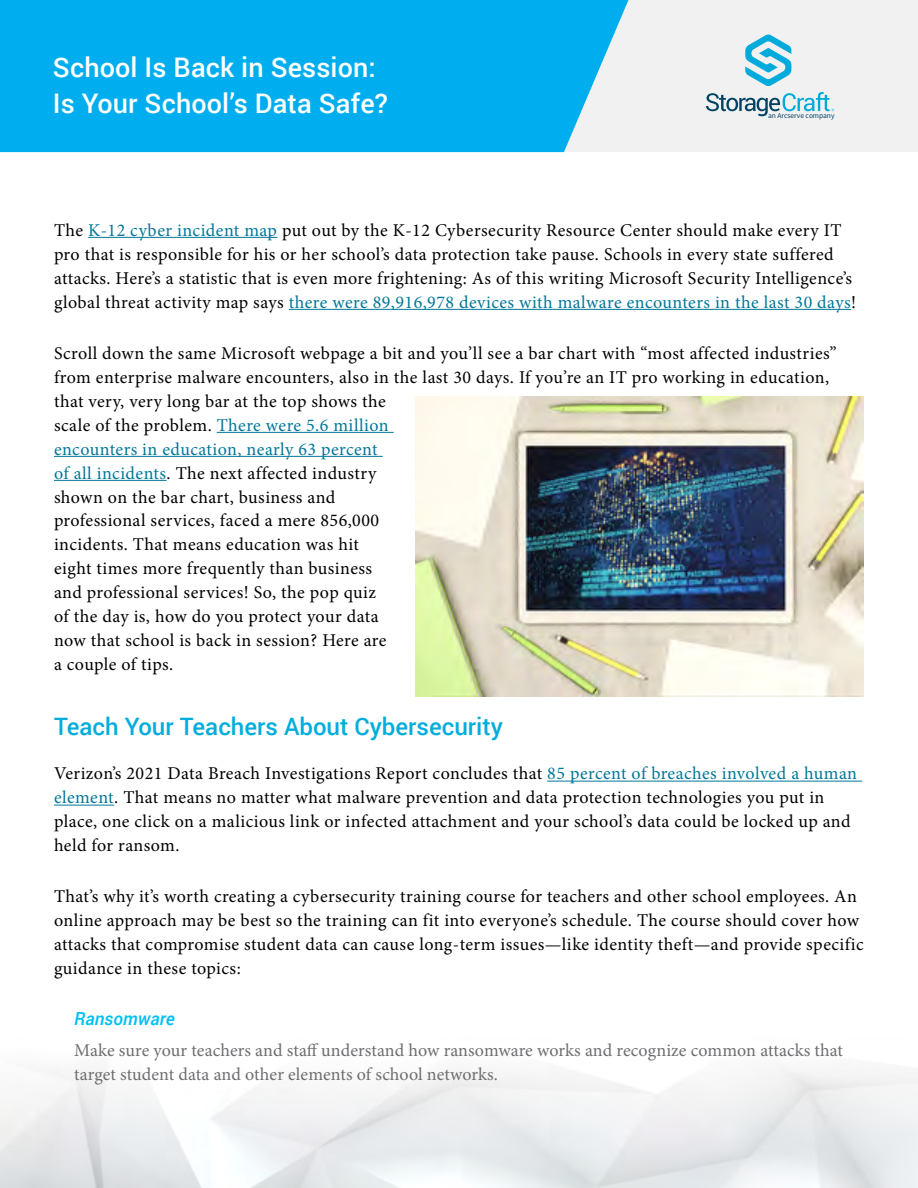
<style>
.page{position:relative;width:918px;height:1188px;background:#fff}
.page>*{position:absolute;margin:0;border:0;box-sizing:border-box;transform-origin:0 0}
.t1{font:500 27px/36px "Roboto";letter-spacing:.005em;color:#fff}
.t2{font:500 24px "Roboto";color:#00addc}
.t3{font:18px/24px "Minion Pro";letter-spacing:.025em;color:#000}
.t4{font:18px/24px "Minion Pro";color:#6d6e71}
.t5{font:italic 500 18px "Roboto";letter-spacing:.005em;color:#00c0f3}
.t6{font:7.5px "Source Sans Pro";color:#004261}
.s1{color:#007798}
</style>
<div class="page">
<div style="left:559px;top:0;width:359px;height:152px;background:#f1f1f2"></div>
<div style="left:0;top:0;width:629px;height:152px;background:#00aeef"></div>
<svg style="left:706px;top:92px;width:128px;height:24px"></svg>
<svg style="left:745px;top:34px;width:46px;height:52px"></svg>
<hr style="left:88px;top:237px;width:189px;height:1px;background:#007798">
<hr style="left:289px;top:309px;width:562px;height:1px;background:#007798">
<hr style="left:217px;top:432px;width:177px;height:1px;background:#007798">
<hr style="left:54px;top:456px;width:329px;height:1px;background:#007798">
<hr style="left:54px;top:480px;width:113px;height:1px;background:#007798">
<hr style="left:547px;top:781px;width:315px;height:1px;background:#007798">
<hr style="left:54px;top:805px;width:60px;height:1px;background:#007798">
<img style="left:415px;top:397px;width:449px;height:299px">
<h1 class="t1" style="left:53px;top:48px;width:336px">School Is Back in Session:<br>Is Your School’s Data Safe?</h1>
<p class="t6" style="left:768px;top:111px;width:68px">an Arcserve company</p>
<p class="t3" style="left:54px;top:218px;width:804px">The <span class="s1">K-12 cyber incident map</span> put out by the K-12 Cybersecurity Resource Center should make every IT pro that is responsible for his or her school’s data protection take pause. Schools in every state suffered attacks. Here’s a statistic that is even more frightening: As of this writing Microsoft Security Intelligence’s global threat activity map says <span class="s1">there were 89,916,978 devices with malware encounters in the last 30 days</span>!</p>
<p class="t3" style="left:54px;top:341px;width:784px">Scroll down the same Microsoft webpage a bit and you’ll see a bar chart with “most affected industries” from enterprise malware encounters, also in the last 30 days. If you’re an IT pro working in education, that very, very long bar at the top shows the<br>scale of the problem. <span class="s1">There were 5.6 million<br>encounters in education, nearly 63 percent<br>of all incidents</span>. The next affected industry<br>shown on the bar chart, business and<br>professional services, faced a mere 856,000<br>incidents. That means education was hit<br>eight times more frequently than business<br>and professional services! So, the pop quiz<br>of the day is, how do you protect your data<br>now that school is back in session? Here are<br>a couple of tips.</p>
<h2 class="t2" style="left:54px;top:710px;width:450px">Teach Your Teachers About Cybersecurity</h2>
<p class="t3" style="left:54px;top:762px;width:805px">Verizon’s 2021 Data Breach Investigations Report concludes that <span class="s1">85 percent of breaches involved a human element</span>. That means no matter what malware prevention and data protection technologies you put in place, one click on a malicious link or infected attachment and your school’s data could be locked up and held for ransom.</p>
<p class="t3" style="left:54px;top:885px;width:811px">That’s why it’s worth creating a cybersecurity training course for teachers and other school employees. An online approach may be best so the training can fit into everyone’s schedule. The course should cover how attacks that compromise student data can cause long-term issues—like identity theft—and provide specific guidance in these topics:</p>
<p class="t5" style="left:74px;top:1006px;width:102px">Ransomware</p>
<p class="t4" style="left:74px;top:1038px;width:770px">Make sure your teachers and staff understand how ransomware works and recognize common attacks that target student data and other elements of school networks.</p>
</div>
